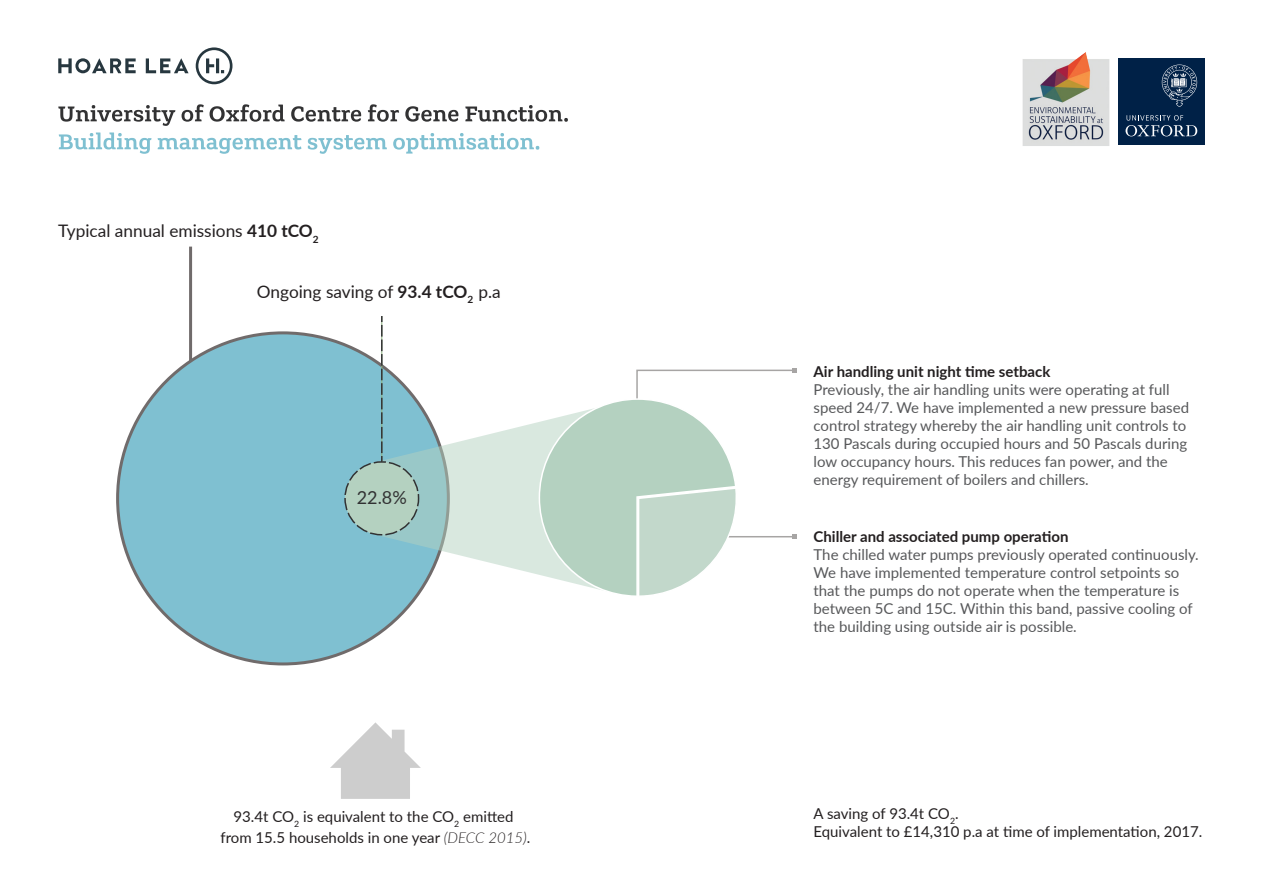
<style>
.page{position:relative;width:1263px;height:894px;background:#fff}
.page>*{position:absolute;margin:0;border:0;box-sizing:border-box;transform-origin:0 0}
.t1{font:18px "Lato";color:#323233}
.t2{font:17.25px "Lato";color:#231f20}
.t3{font:15px/18px "Lato";color:#57585a}
.t4{font:15px/21.1px "Lato";color:#231f20;text-align:center}
.t5{font:700 15px "Lato";color:#231f20}
.s1{font-weight:700}
.s2{font-weight:300;font-style:italic}
</style>
<div class="page">
<hr style="left:189px;top:246px;width:3px;height:129px;background:#706b6b">
<div style="left:118px;top:333px;width:330px;height:330px;background:#7fc0d1;border-radius:50%"></div>
<svg style="left:371px;top:404px;width:168px;height:187px"></svg>
<div style="left:345px;top:461px;width:74px;height:73px;background:#b4d1c0;border-radius:36px"></div>
<div style="left:344px;top:461px;width:75px;height:74px;border:2px dashed #323233;border-radius:36px"></div>
<svg style="left:381px;top:316px;width:2px;height:146px"></svg>
<svg style="left:539px;top:368px;width:258px;height:228px"></svg>
<svg style="left:330px;top:722px;width:91px;height:76px"></svg>
<svg style="left:58px;top:105px;width:117px;height:21px"></svg>
<svg style="left:182px;top:104px;width:22px;height:18px"></svg>
<svg style="left:210px;top:104px;width:75px;height:18px"></svg>
<svg style="left:291px;top:106px;width:70px;height:16px"></svg>
<svg style="left:368px;top:104px;width:31px;height:18px"></svg>
<svg style="left:405px;top:106px;width:53px;height:16px"></svg>
<svg style="left:465px;top:105px;width:103px;height:17px"></svg>
<svg style="left:59px;top:132px;width:93px;height:22px"></svg>
<svg style="left:158px;top:135px;width:143px;height:19px"></svg>
<svg style="left:308px;top:135px;width:79px;height:19px"></svg>
<svg style="left:393px;top:133px;width:146px;height:20px"></svg>
<img style="left:1022px;top:52px;width:88px;height:94px">
<div style="left:1118px;top:59px;width:87px;height:86px;background:#002147"></div>
<svg style="left:1125px;top:115px;width:72px;height:21px"></svg>
<svg style="left:1162px;top:64px;width:35px;height:43px"></svg>
<svg style="left:58px;top:47px;width:174px;height:37px"></svg>
<p class="t2" style="left:58px;top:218px;width:262px">Typical annual emissions <span class="s1">410 tCO</span><sub>2</sub></p>
<p class="t2" style="left:257px;top:279px;width:245px">Ongoing saving of <span class="s1">93.4 tCO</span><sub>2</sub> p.a</p>
<p class="t1" style="left:357px;top:484px;width:51px">22.8%</p>
<p class="t5" style="left:813px;top:360px;width:238px">Air handling unit night time setback</p>
<p class="t3" style="left:813px;top:380px;width:377px">Previously, the air handling units were operating at full speed 24/7. We have implemented a new pressure based control strategy whereby the air handling unit controls to 130 Pascals during occupied hours and 50 Pascals during low occupancy hours. This reduces fan power, and the energy requirement of boilers and chillers.</p>
<p class="t5" style="left:813px;top:525px;width:256px">Chiller and associated pump operation</p>
<p class="t3" style="left:813px;top:544px;width:387px">The chilled water pumps previously operated continuously.<br>We have implemented temperature control setpoints so that the pumps do not operate when the temperature is between 5C and 15C. Within this band, passive cooling of the building using outside air is possible.</p>
<p class="t4" style="left:220px;top:804px;width:311px">93.4t CO<sub>2</sub> is equivalent to the CO<sub>2</sub> emitted from 15.5 households in one year <span class="s2">(DECC 2015)</span>.</p>
<p class="t4" style="left:813px;top:803px;width:390px;line-height:18px;text-align:left">A saving of 93.4t CO<sub>2</sub>.<br>Equivalent to £14,310 p.a at time of implementation, 2017.</p>
</div>
